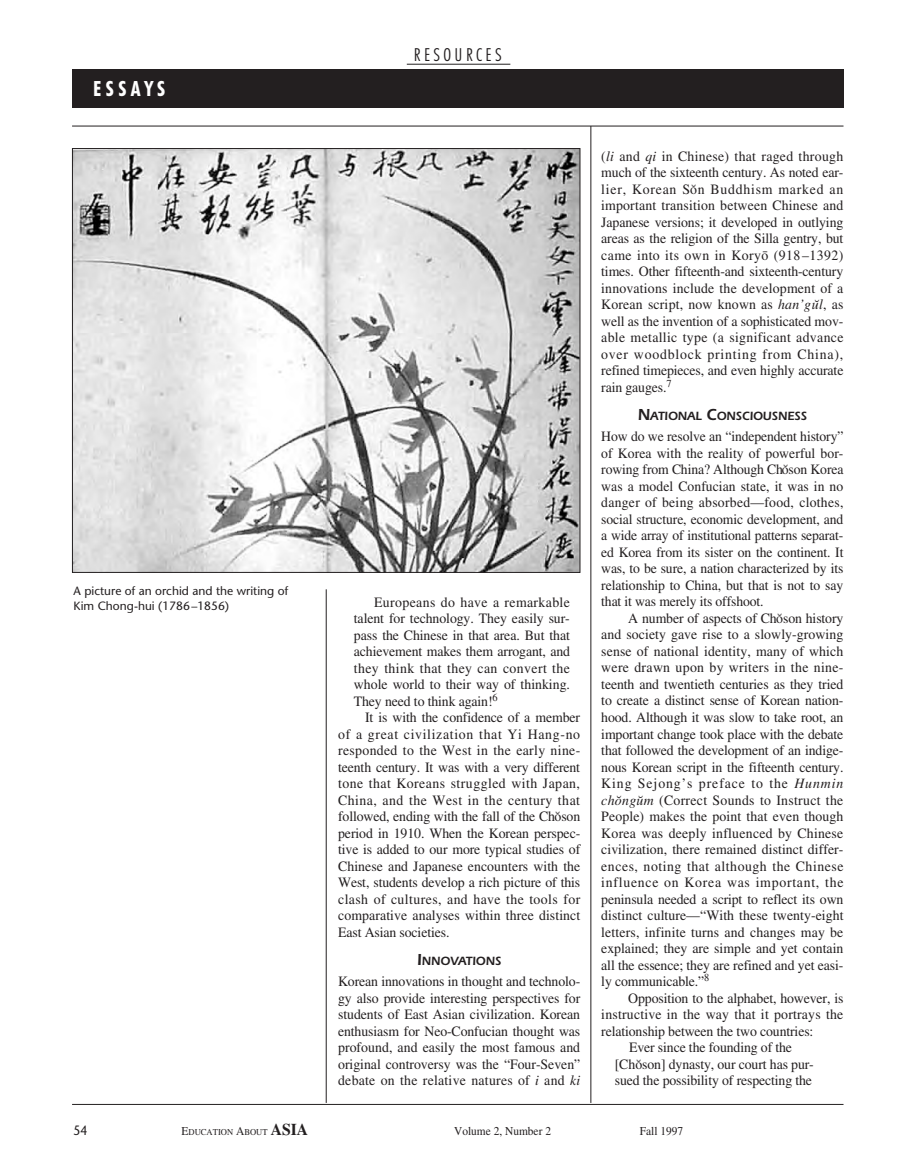
<style>
.page{position:relative;width:905px;height:1175px;background:#fff}
.page>*{position:absolute;margin:0;border:0;box-sizing:border-box;transform-origin:0 0}
.t1{font:700 condensed 21px "Futura BT";letter-spacing:.21em;color:#fff}
.t2{font:300 condensed 18px "Futura BT";letter-spacing:.185em;color:#231f20}
.t3{font:14.25px/16.5px "EAA Times";letter-spacing:-.01em;color:#231f20;text-align:justify}
.t4{font:14.25px/16.5px "EAA Times";letter-spacing:-.01em;color:#231f20;text-align:justify;scale:.96 1}
.t5{font:14.25px "EAA Times";letter-spacing:.015em;color:#231f20}
.t6{font:13.5px "Stone Sans";color:#231f20;scale:.9 1}
.t7{font:600 12.3px "Itc Eras";color:#231f20;scale:.95 1}
.t8{font:12px/15px "Stone Sans";color:#231f20}
.t9{font:12px "EAA Times";color:#231f20;scale:.95 1}
.t10{font:9px "EAA Times";color:#231f20;scale:.95 1}
.s1{font-size:16.5px}
.s2{font-style:italic}
.s3{font-size:12px}
.s4{font-weight:700;font-size:16.5px}
</style>
<div class="page">
<div style="left:72px;top:69px;width:771px;height:39px;background:#231f20"></div>
<hr style="left:407px;top:64px;width:103px;height:1px;background:#231f20">
<hr style="left:72px;top:126px;width:771px;height:1px;background:#231f20">
<hr style="left:72px;top:1104px;width:771px;height:1px;background:#231f20">
<img style="left:74px;top:150px;width:504px;height:421px">
<hr style="left:326px;top:589px;width:1px;height:513px;background:#231f20">
<hr style="left:590px;top:126px;width:1px;height:976px;background:#231f20">
<h1 class="t1" style="left:93px;top:80px;width:74px">ESSAYS</h1>
<p class="t8" style="left:74px;top:584px;width:216px">A picture of an orchid and the writing of<br>Kim Chong-hui (1786–1856)</p>
<p class="t2" style="left:414px;top:47px;width:89px">RESOURCES</p>
<p class="t3" style="left:354px;top:595px;width:218px;text-indent:20px">Europeans do have a remarkable talent for technology. They easily sur&shy;pass the Chinese in that area. But that achievement makes them arrogant, and they think that they can convert the whole world to their way of thinking.<br>They need to think again!<sup>6</sup></p>
<p class="t3" style="left:338px;top:710px;width:244px;text-indent:27px">It is with the confidence of a member of a great civilization that Yi Hang-no responded to the West in the early nine&shy;teenth century. It was with a very different tone that Koreans struggled with Japan, China, and the West in the century that followed, ending with the fall of the Ch˘oson period in 1910. When the Korean perspec&shy;tive is added to our more typical studies of Chinese and Japanese encounters with the West, students develop a rich picture of this clash of cultures, and have the tools for comparative analyses within three distinct East Asian societies.</p>
<p class="t7" style="left:417px;top:957px;width:90px"><span class="s1">I</span>NNOVATIONS</p>
<p class="t3" style="left:338px;top:974px;width:244px">Korean innovations in thought and technolo&shy;gy also provide interesting perspectives for students of East Asian civilization. Korean enthusiasm for Neo-Confucian thought was profound, and easily the most famous and original controversy was the “Four-Seven” debate on the relative natures of <span class="s2">i</span> and <span class="s2">ki</span></p>
<p class="t3" style="left:601px;top:149px;width:244px">(<span class="s2">li</span> and <span class="s2">qi</span> in Chinese) that raged through much of the sixteenth century. As noted ear&shy;lier, Korean S˘on Buddhism marked an important transition between Chinese and Japanese versions; it developed in outlying areas as the religion of the Silla gentry, but came into its own in Kory¬ (918–1392) times. Other fifteenth-and sixteenth-century innovations include the development of a Korean script, now known as <span class="s2">han’g˘ul</span>, as well as the invention of a sophisticated mov&shy;able metallic type (a significant advance over woodblock printing from China), refined timepieces, and even highly accurate rain gauges.<sup>7</sup></p>
<p class="t7" style="left:637px;top:412px;width:179px"><span class="s1">N</span>ATIONAL <span class="s1">C</span>ONSCIOUSNESS</p>
<p class="t4" style="left:601px;top:430px;width:254px">How do we resolve an “independent history” of Korea with the reality of powerful bor&shy;rowing from China? Although Ch˘oson Korea was a model Confucian state, it was in no danger of being absorbed—food, clothes, social structure, economic development, and a wide array of institutional patterns separat&shy;ed Korea from its sister on the continent. It was, to be sure, a nation characterized by its relationship to China, but that is not to say that it was merely its offshoot.</p>
<p class="t3" style="left:601px;top:611px;width:244px;text-indent:27px">A number of aspects of Ch˘oson history and society gave rise to a slowly-growing sense of national identity, many of which were drawn upon by writers in the nine&shy;teenth and twentieth centuries as they tried to create a distinct sense of Korean nation&shy;hood. Although it was slow to take root, an important change took place with the debate that followed the development of an indige&shy;nous Korean script in the fifteenth century.<br>King Sejong’s preface to the <span class="s2">Hunmin ch˘ong˘um</span> (Correct Sounds to Instruct the People) makes the point that even though Korea was deeply influenced by Chinese civilization, there remained distinct differ&shy;ences, noting that although the Chinese influence on Korea was important, the peninsula needed a script to reflect its own distinct culture—“With these twenty-eight letters, infinite turns and changes may be explained; they are simple and yet contain all the essence; they are refined and yet easi&shy;ly communicable.”<sup>8</sup></p>
<p class="t3" style="left:628px;top:991px;width:217px">Opposition to the alphabet, however, is</p>
<p class="t5" style="left:601px;top:1009px;width:243px">instructive in the way that it portrays the</p>
<p class="t3" style="left:601px;top:1024px;width:214px">relationship between the two countries:</p>
<p class="t3" style="left:629px;top:1040px;width:164px">Ever since the founding of the</p>
<p class="t3" style="left:614px;top:1057px;width:200px">[Ch˘oson] dynasty, our court has pur-</p>
<p class="t3" style="left:614px;top:1073px;width:199px">sued the possibility of respecting the</p>
<p class="t6" style="left:74px;top:1124px;width:17px">54</p>
<p class="t10" style="left:182px;top:1128px;width:135px"><span class="s3">E</span>DUCATION <span class="s3">A</span>BOUT <span class="s4">ASIA</span></p>
<p class="t9" style="left:454px;top:1126px;width:103px">Volume 2, Number 2</p>
<p class="t9" style="left:639px;top:1126px;width:47px">Fall 1997</p>
</div>
